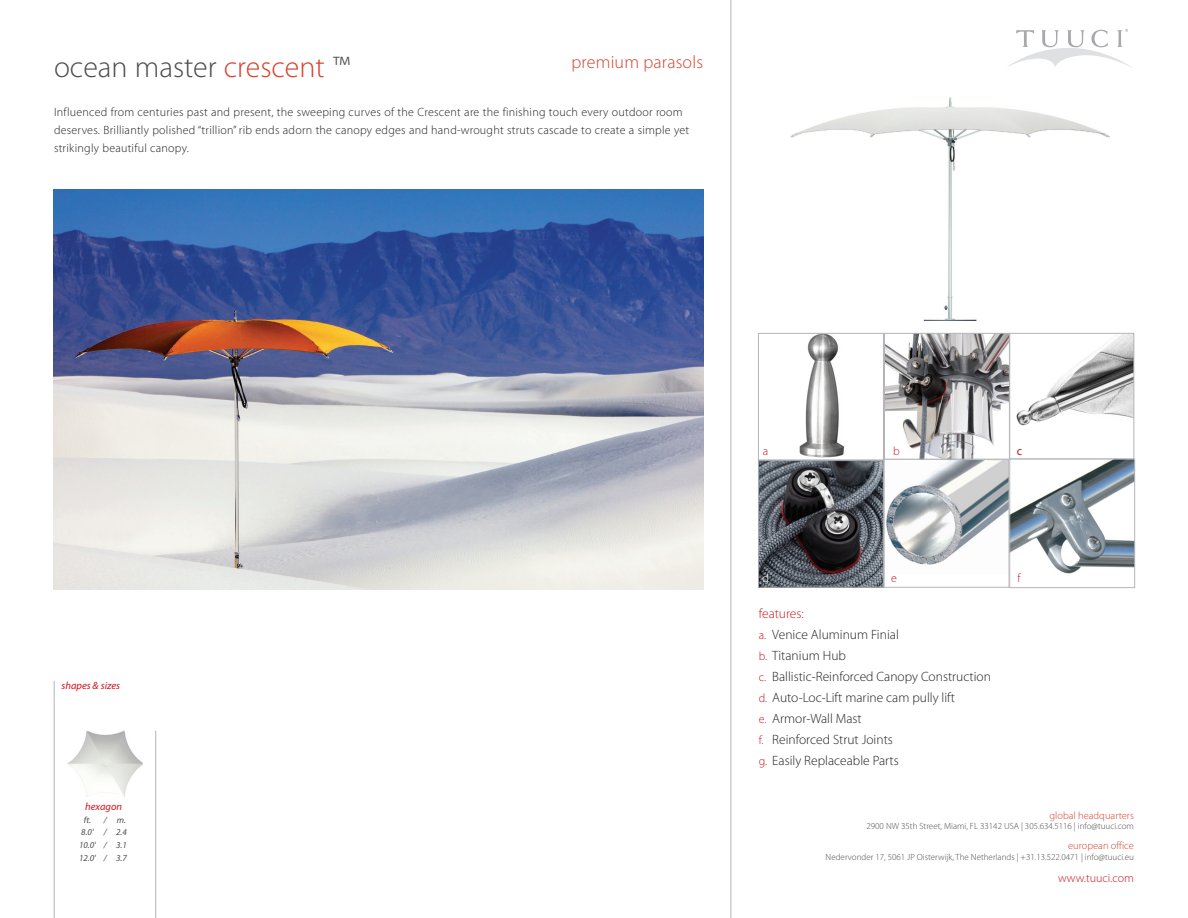
<style>
.page{position:relative;width:1188px;height:918px;background:#fff}
.page>*{position:absolute;margin:0;border:0;box-sizing:border-box;transform-origin:0 0}
.copy{font:300 30px "Myriad Pro";color:#4b4c4d}
.t1{font:300 18px "Myriad Pro";letter-spacing:.01em;color:#d4432e}
.t2{font:300 13.5px "Myriad Pro";color:#231f20}
.t3{font:300 13.5px "Myriad Pro";color:#cd151d}
.copy-2{font:300 12px/18px "Myriad Pro";letter-spacing:.02em;color:#231f20}
.t4{font:300 12px "Myriad Pro";color:#cd151d}
.t5{font:12px "Myriad Pro";color:#cd151d}
.t6{font:300 12px "Myriad Pro";color:#fff}
.t7{font:300 10.5px "Myriad Pro";color:#d4432e}
.t8{font:italic 10.5px "Myriad Pro";color:#cd151d}
.t9{font:300 9px "Myriad Pro";color:#4b4c4d}
.t10{font:italic 9px "Myriad Pro";color:#4b4c4d}
.s1{color:#d4432e}
.s2{font-size:12px;color:#cd151d}
</style>
<div class="page">
<hr style="left:731px;top:0;width:1px;height:918px;background:#b4b5b8">
<hr style="left:54px;top:681px;width:1px;height:237px;background:#b4b5b8">
<svg style="left:1008px;top:29px;width:124px;height:39px"></svg>
<img style="left:54px;top:189px;width:649px;height:400px">
<img style="left:791px;top:98px;width:319px;height:222px">
<img style="left:68px;top:731px;width:75px;height:65px">
<hr style="left:155px;top:731px;width:1px;height:187px;background:#b4b5b8">
<img style="left:799px;top:335px;width:209px;height:123px">
<div style="left:758px;top:333px;width:126px;height:127px;border:1px solid #b4b5b8"></div>
<img style="left:1012px;top:335px;width:123px;height:239px">
<div style="left:1010px;top:333px;width:124px;height:126px;border:1px solid #b4b5b8"></div>
<div style="left:884px;top:333px;width:126px;height:127px;border:1px solid #b4b5b8"></div>
<img style="left:760px;top:462px;width:122px;height:123px">
<div style="left:758px;top:460px;width:126px;height:127px;border:1px solid #a8a9ad"></div>
<img style="left:886px;top:461px;width:121px;height:104px">
<div style="left:884px;top:459px;width:125px;height:128px;border:1px solid #b4b5b8"></div>
<div style="left:1010px;top:459px;width:125px;height:129px;border:1px solid #b4b5b8"></div>
<p class="t1" style="left:571px;top:52px;width:133px">premium parasols</p>
<p class="copy" style="left:54px;top:50px;width:298px">ocean master <span class="s1">crescent</span> ™</p>
<p class="copy-2" style="left:54px;top:103px;width:637px">Influenced from centuries past and present, the sweeping curves of the Crescent are the finishing touch every outdoor room deserves. Brilliantly polished “trillion” rib ends adorn the canopy edges and hand-wrought struts cascade to create a simple yet strikingly beautiful canopy.</p>
<p class="t8" style="left:62px;top:680px;width:60px">shapes &amp; sizes</p>
<p class="t8" style="left:85px;top:801px;width:38px">hexagon</p>
<p class="t10" style="left:84px;top:815px;width:9px">ft.</p>
<p class="t10" style="left:104px;top:815px;width:4px">/</p>
<p class="t10" style="left:117px;top:815px;width:11px">m.</p>
<p class="t10" style="left:81px;top:828px;width:14px">8.0'</p>
<p class="t10" style="left:104px;top:828px;width:4px">/</p>
<p class="t10" style="left:116px;top:828px;width:12px">2.4</p>
<p class="t10" style="left:79px;top:841px;width:18px">10.0'</p>
<p class="t10" style="left:104px;top:841px;width:4px">/</p>
<p class="t10" style="left:116px;top:841px;width:12px">3.1</p>
<p class="t10" style="left:79px;top:854px;width:18px">12.0'</p>
<p class="t10" style="left:104px;top:854px;width:4px">/</p>
<p class="t10" style="left:116px;top:854px;width:12px">3.7</p>
<p class="t4" style="left:763px;top:444px;width:7px">a</p>
<p class="t4" style="left:893px;top:444px;width:8px">b</p>
<p class="t5" style="left:1017px;top:444px;width:7px">c</p>
<p class="t6" style="left:762px;top:571px;width:8px">d</p>
<p class="t4" style="left:891px;top:571px;width:7px">e</p>
<p class="t4" style="left:1017px;top:571px;width:5px">f</p>
<p class="t3" style="left:759px;top:606px;width:47px">features:</p>
<p class="t2" style="left:759px;top:627px;width:142px"><span class="s2">a.</span> Venice Aluminum Finial</p>
<p class="t2" style="left:759px;top:648px;width:89px"><span class="s2">b.</span> Titanium Hub</p>
<p class="t2" style="left:759px;top:669px;width:234px"><span class="s2">c.</span> Ballistic-Reinforced Canopy Construction</p>
<p class="t2" style="left:759px;top:690px;width:198px"><span class="s2">d.</span> Auto-Loc-Lift marine cam pully lift</p>
<p class="t2" style="left:759px;top:711px;width:105px"><span class="s2">e.</span> Armor-Wall Mast</p>
<p class="t2" style="left:759px;top:732px;width:136px"><span class="s2">f.</span> Reinforced Strut Joints</p>
<p class="t2" style="left:759px;top:753px;width:141px"><span class="s2">g.</span> Easily Replaceable Parts</p>
<p class="t7" style="left:1049px;top:809px;width:86px">global headquarters</p>
<p class="t9" style="left:866px;top:822px;width:269px">2900 NW 35th Street, Miami, FL 33142 USA | 305.634.5116 | info@tuuci.com</p>
<p class="t7" style="left:1068px;top:840px;width:67px">european office</p>
<p class="t9" style="left:826px;top:852px;width:310px">Nedervonder 17, 5061 JP Oisterwijk, The Netherlands | +31.13.522.0471 | info@tuuci.eu</p>
<p class="t4" style="left:1058px;top:871px;width:77px">www.tuuci.com</p>
</div>
